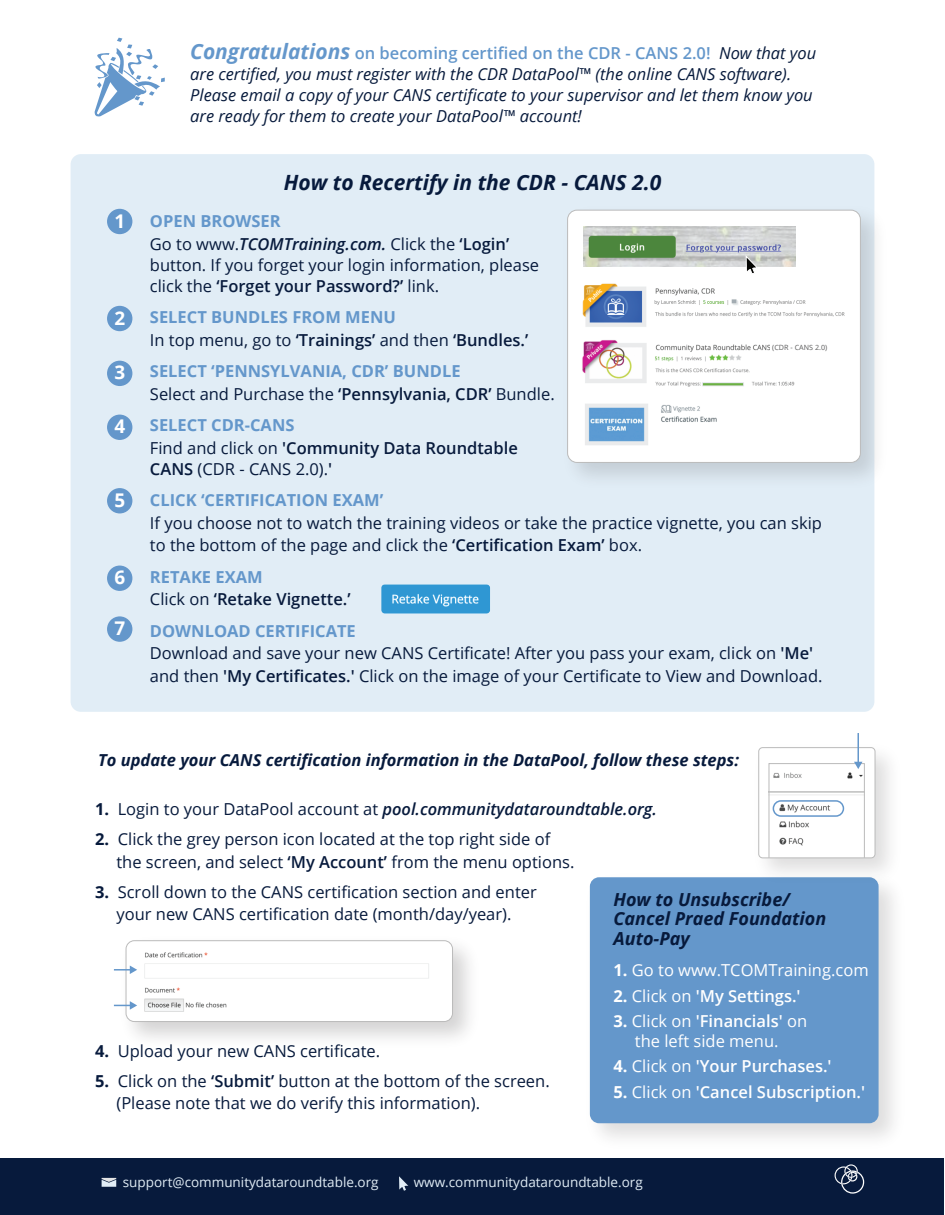
<style>
.page{position:relative;width:945px;height:1215px;background:#fff}
.page>*{position:absolute;margin:0;border:0;box-sizing:border-box;transform-origin:0 0}
.t1{font:italic 700 21px "Open Sans";color:#071a3c}
.t2{font:700 18.9px "Open Sans";color:#fff}
.t3{font:italic 700 18px/19.5px "Open Sans";color:#071a3c}
.t4{font:16.5px/22.5px "Open Sans";color:#071a3c}
.t5{font:italic 16.5px/21px "Open Sans";color:#071a3c}
.t6{font:700 16.5px/22.5px "Open Sans";color:#6497cb}
.t7{font:italic 600 16.5px/22.5px "Open Sans";color:#071a3c}
.t8{font:600 16.5px/22.5px "Open Sans";color:#071a3c}
.t9{font:600 16.5px "Open Sans";color:#fff}
.t10{font:italic 700 16.5px "Open Sans";color:#071a3c}
.t11{font:16.5px/19.5px "Open Sans";color:#fff;text-align:center}
.t12{font:13.5px "Open Sans";color:#e1edf6}
.t13{font:7.2px "Open Sans";color:#5c5c5d}
.s1{font-weight:700;font-size:21px;color:#6497cb}
.s2{font-weight:600;font-style:normal;color:#6497cb}
.s3{font-weight:700;font-style:normal;color:#6497cb}
.s4{font-weight:400;font-style:normal}
.s5{font-style:normal}
.s6{font-weight:600}
.s7{font-weight:400;color:#071a3c}
.s8{font-weight:600;color:#071a3c}
.s9{font-weight:700;color:#6497cb}
.s10{font-weight:400}
.s11{font-weight:700;font-style:normal}
.s12{font-weight:700}
</style>
<div class="page">
<div style="left:0;top:1158px;width:944px;height:57px;background:#071a3c"></div>
<div style="left:71px;top:154px;width:803px;height:558px;background:#e1edf6;border-radius:10px"></div>
<div style="left:107px;top:209px;width:25px;height:25px;background:#6497cb;border-radius:50%"></div>
<div style="left:107px;top:361px;width:25px;height:25px;background:#6497cb;border-radius:50%"></div>
<div style="left:107px;top:306px;width:25px;height:25px;background:#6497cb;border-radius:50%"></div>
<svg style="left:94px;top:38px;width:71px;height:79px"></svg>
<div style="left:107px;top:415px;width:25px;height:25px;background:#6497cb;border-radius:50%"></div>
<div style="left:107px;top:488px;width:25px;height:25px;background:#6497cb;border-radius:50%"></div>
<img style="left:569px;top:198px;width:307px;height:298px">
<div style="left:568px;top:210px;width:292px;height:252px;background:#fff;border-radius:9px"></div>
<div style="left:567px;top:210px;width:294px;height:253px;border:1px solid #bbb;border-radius:9px"></div>
<img style="left:584px;top:226px;width:212px;height:40px">
<img style="left:582px;top:340px;width:213px;height:47px">
<img style="left:582px;top:283px;width:263px;height:44px">
<img style="left:585px;top:404px;width:132px;height:41px">
<div style="left:657px;top:428px;width:82px;height:22px;background:#fff"></div>
<div style="left:107px;top:616px;width:25px;height:26px;background:#6497cb;border-radius:50%"></div>
<div style="left:107px;top:566px;width:25px;height:25px;background:#6497cb;border-radius:50%"></div>
<svg style="left:746px;top:256px;width:12px;height:17px"></svg>
<svg style="left:102px;top:1178px;width:14px;height:9px"></svg>
<svg style="left:399px;top:1176px;width:9px;height:15px"></svg>
<img style="left:381px;top:584px;width:109px;height:30px">
<svg style="left:835px;top:1164px;width:29px;height:30px"></svg>
<div style="left:771px;top:343px;width:64px;height:9px;background:#fff"></div>
<div style="left:590px;top:877px;width:289px;height:246px;background:#6497cb;border-radius:9px"></div>
<img style="left:747px;top:735px;width:150px;height:156px">
<div style="left:759px;top:748px;width:116px;height:110px;background:#fff;border-radius:4px"></div>
<div style="left:758px;top:747px;width:117px;height:111px;border:1px solid #bbb;border-radius:4px"></div>
<img style="left:771px;top:772px;width:92px;height:74px">
<div style="left:769px;top:763px;width:96px;height:95px;border:1px solid #bbb"></div>
<hr style="left:858px;top:733px;width:1px;height:30px;background:#6497cb">
<svg style="left:854px;top:762px;width:9px;height:7px"></svg>
<div style="left:773px;top:800px;width:71px;height:17px;border:2px solid #6497cb;border-radius:8px"></div>
<div style="left:126px;top:940px;width:327px;height:82px;border:1px solid #bbb;border-radius:8px"></div>
<img style="left:144px;top:952px;width:285px;height:60px">
<svg style="left:114px;top:966px;width:23px;height:8px"></svg>
<svg style="left:114px;top:1001px;width:23px;height:9px"></svg>
<p class="t5" style="left:190px;top:42px;width:628px"><span class="s1">Congratulations</span> <span class="s2">on becoming certified on the CDR - CANS 2.0!</span> Now that you are certified, you must register with the CDR DataPool™ (the online CANS software).<br>Please email a copy of your CANS certificate to your supervisor and let them know you are ready for them to create your DataPool™ account!</p>
<p class="t2" style="left:114px;top:207px;width:12px">1</p>
<p class="t2" style="left:114px;top:304px;width:12px">2</p>
<p class="t2" style="left:114px;top:359px;width:12px">3</p>
<p class="t2" style="left:114px;top:413px;width:12px">4</p>
<p class="t2" style="left:114px;top:487px;width:12px">5</p>
<p class="t2" style="left:114px;top:564px;width:12px">6</p>
<p class="t2" style="left:114px;top:615px;width:12px">7</p>
<p class="t1" style="left:284px;top:167px;width:379px">How to Recertify in the CDR - CANS 2.0</p>
<p class="t7" style="left:150px;top:210px;width:361px"><span class="s3">OPEN BROWSER<br></span><span class="s4">Go to www.</span>TCOMTraining.com. <span class="s4">Click the</span> <span class="s5">‘Login’</span></p>
<p class="t4" style="left:150px;top:254px;width:391px;line-height:21px">button. If you forget your login information, please click the <span class="s6">‘Forget your Password?’</span> link.</p>
<p class="t6" style="left:150px;top:306px;width:380px">SELECT BUNDLES FROM MENU<br><span class="s7">In top menu, go to</span> <span class="s8">‘Trainings’</span> <span class="s7">and then</span> <span class="s8">‘Bundles.’</span></p>
<p class="t6" style="left:150px;top:360px;width:406px">SELECT ‘PENNSYLVANIA, CDR’ BUNDLE<br><span class="s7">Select and Purchase the</span> <span class="s8">‘Pennsylvania, CDR’</span> <span class="s7">Bundle.</span></p>
<p class="t8" style="left:150px;top:414px;width:369px"><span class="s9">SELECT CDR-CANS<br></span><span class="s10">Find and click on</span> 'Community Data Roundtable</p>
<p class="t6" style="left:150px;top:453px;width:235px;line-height:31.5px"><span class="s8">CANS</span> <span class="s7">(CDR - CANS 2.0).</span><span class="s8">'<br></span>CLICK ‘CERTIFICATION EXAM’</p>
<p class="t4" style="left:150px;top:511px;width:674px">If you choose not to watch the training videos or take the practice vignette, you can skip to the bottom of the page and click the <span class="s6">‘Certification Exam’</span> box.</p>
<p class="t8" style="left:150px;top:565px;width:202px"><span class="s9">RETAKE EXAM<br></span><span class="s10">Click on</span> ‘Retake Vignette.’</p>
<p class="t4" style="left:150px;top:619px;width:674px"><span class="s9">DOWNLOAD CERTIFICATE<br></span>Download and save your new CANS Certificate! After you pass your exam, click on <span class="s6">'Me' </span>and then <span class="s6">'My Certificates.'</span> Click on the image of your Certificate to View and Download.</p>
<p class="t13" style="left:772px;top:342px;width:57px">(CDR - CANS 2.0)</p>
<p class="t10" style="left:98px;top:748px;width:643px">To update your CANS certification information in the DataPool, follow these steps:</p>
<p class="t7" style="left:95px;top:797px;width:563px"><span class="s11">1.</span> <span class="s4">Login to your DataPool account at</span> pool.communitydataroundtable.org.</p>
<p class="t4" style="left:116px;top:827px;width:459px;text-indent:-21px"><span class="s12">2.</span> Click the grey person icon located at the top right side of the screen, and select <span class="s6">‘My Account’</span> from the menu options.</p>
<p class="t4" style="left:95px;top:880px;width:443px;text-align:center"><span class="s12">3.</span> Scroll down to the CANS certification section and enter your new CANS certification date (month/day/year).</p>
<p class="t3" style="left:614px;top:889px;width:214px">How to Unsubscribe/<br>Cancel Praed Foundation<br>Auto-Pay</p>
<p class="t11" style="left:614px;top:960px;width:257px"><span class="s12">1.</span> Go to www.TCOMTraining.com</p>
<p class="t9" style="left:614px;top:984px;width:189px"><span class="s12">2.</span> <span class="s10">Click on</span> 'My Settings.'</p>
<p class="t11" style="left:614px;top:1011px;width:195px"><span class="s12">3.</span> Click on <span class="s6">'Financials'</span> on the left side menu.</p>
<p class="t9" style="left:614px;top:1055px;width:220px"><span class="s12">4.</span> <span class="s10">Click on</span> 'Your Purchases.'</p>
<p class="t9" style="left:614px;top:1080px;width:253px"><span class="s12">5.</span> <span class="s10">Click on</span> 'Cancel Subscription.'</p>
<p class="t4" style="left:95px;top:1039px;width:287px"><span class="s12">4.</span> Upload your new CANS certificate.</p>
<p class="t4" style="left:116px;top:1069px;width:435px;text-indent:-21px"><span class="s12">5.</span> Click on the <span class="s6">‘Submit’</span> button at the bottom of the screen. (Please note that we do verify this information).</p>
<p class="t12" style="left:123px;top:1173px;width:257px">support@communitydataroundtable.org</p>
<p class="t12" style="left:414px;top:1173px;width:231px">www.communitydataroundtable.org</p>
</div>
